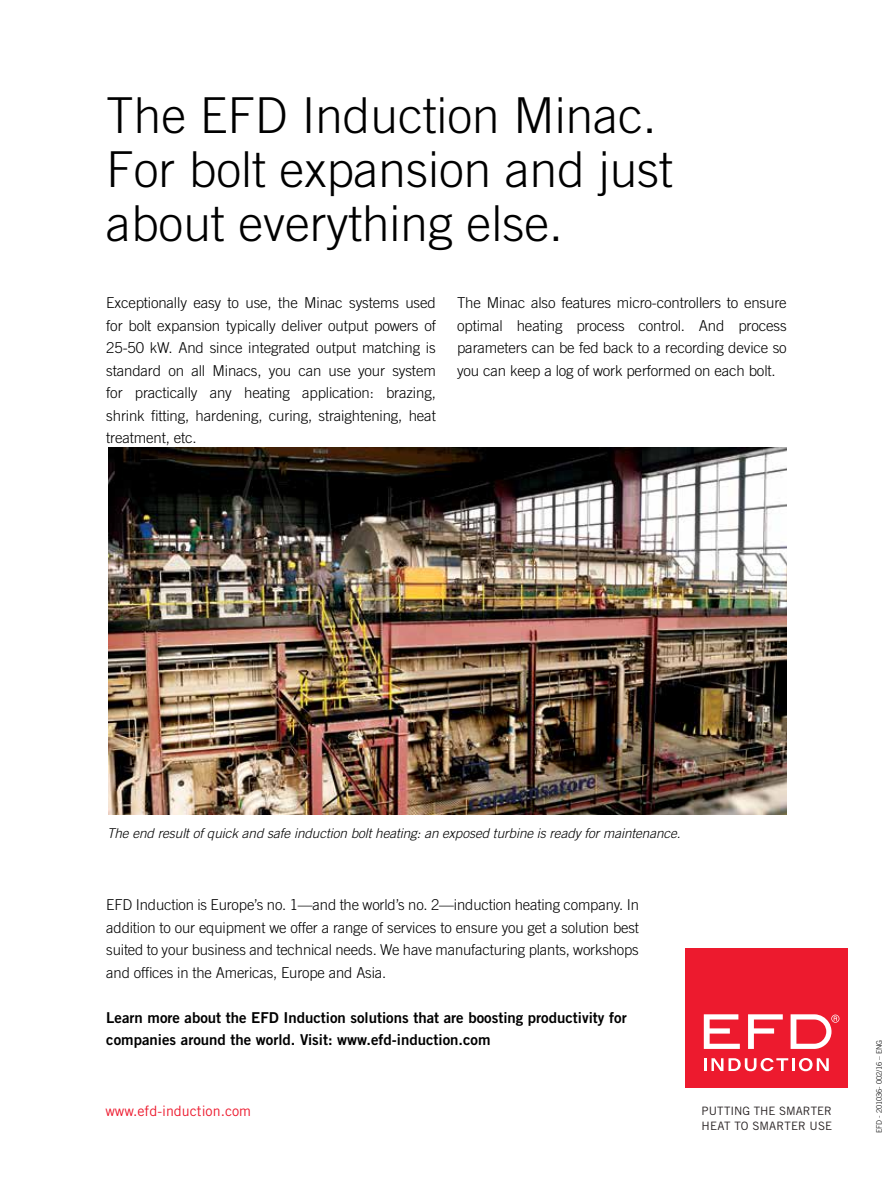
<style>
.page{position:relative;width:893px;height:1191px;background:#fff}
.page>*{position:absolute;margin:0;border:0;box-sizing:border-box;transform-origin:0 0}
.t1{font:300 49.5px/54px "Trade Gothic";color:#000}
.t2{font:300 15px/22.5px "Trade Gothic";letter-spacing:-.01em;color:#000;text-align:justify}
.t3{font:15px/22.5px "Trade Gothic Bold Two";color:#000}
.t4{font:14.25px "Trade Gothic LT Std";color:#ed1b2f}
.t5{font:italic 300 13.5px "Trade Gothic LT Std";letter-spacing:-.005em;color:#000}
.t6{font:11.55px/15px "Trade Gothic LT Std";letter-spacing:.005em;color:#282223}
.t7{font:300 7.5px "Trade Gothic";letter-spacing:-.01em;color:#000}
</style>
<div class="page">
<img style="left:108px;top:447px;width:679px;height:367px">
<div style="left:686px;top:948px;width:162px;height:139px;background:#ed1a2e"></div>
<svg style="left:704px;top:1014px;width:36px;height:35px"></svg>
<svg style="left:748px;top:1014px;width:35px;height:35px"></svg>
<svg style="left:704px;top:1058px;width:125px;height:13px"></svg>
<svg style="left:791px;top:1014px;width:48px;height:35px"></svg>
<h1 class="t1" style="left:106px;top:87px;width:568px">The EFD Induction Minac.<br>For bolt expansion and just about everything else.</h1>
<p class="t2" style="left:106px;top:291px;width:331px">Exceptionally easy to use, the Minac systems used for bolt expansion typically deliver output powers of 25-50 kW. And since integrated output matching is standard on all Minacs, you can use your system for practically any heating application: brazing, shrink fitting, hardening, curing, straightening, heat treatment, etc.</p>
<p class="t2" style="left:457px;top:291px;width:331px">The Minac also features micro-controllers to ensure optimal heating process control. And process parameters can be fed back to a recording device so you can keep a log of work performed on each bolt.</p>
<p class="t5" style="left:107px;top:825px;width:575px">The end result of quick and safe induction bolt heating: an exposed turbine is ready for maintenance.</p>
<p class="t2" style="left:106px;top:893px;width:534px">EFD Induction is Europe’s no. 1—and the world’s no. 2—induction heating company. In addition to our equipment we offer a range of services to ensure you get a solution best suited to your business and technical needs. We have manufacturing plants, workshops and offices in the Americas, Europe and Asia.</p>
<p class="t3" style="left:106px;top:1006px;width:522px">Learn more about the EFD Induction solutions that are boosting productivity for companies around the world. Visit: www.efd-induction.com</p>
<p class="t4" style="left:105px;top:1102px;width:147px">www.efd-induction.com</p>
<p class="t6" style="left:702px;top:1103px;width:132px">PUTTING THE SMARTER<br>HEAT TO SMARTER USE</p>
<p class="t7" style="left:875px;top:1132px;width:95px;rotate:-90deg">EFD - 201036- 002/16 – ENG</p>
</div>
